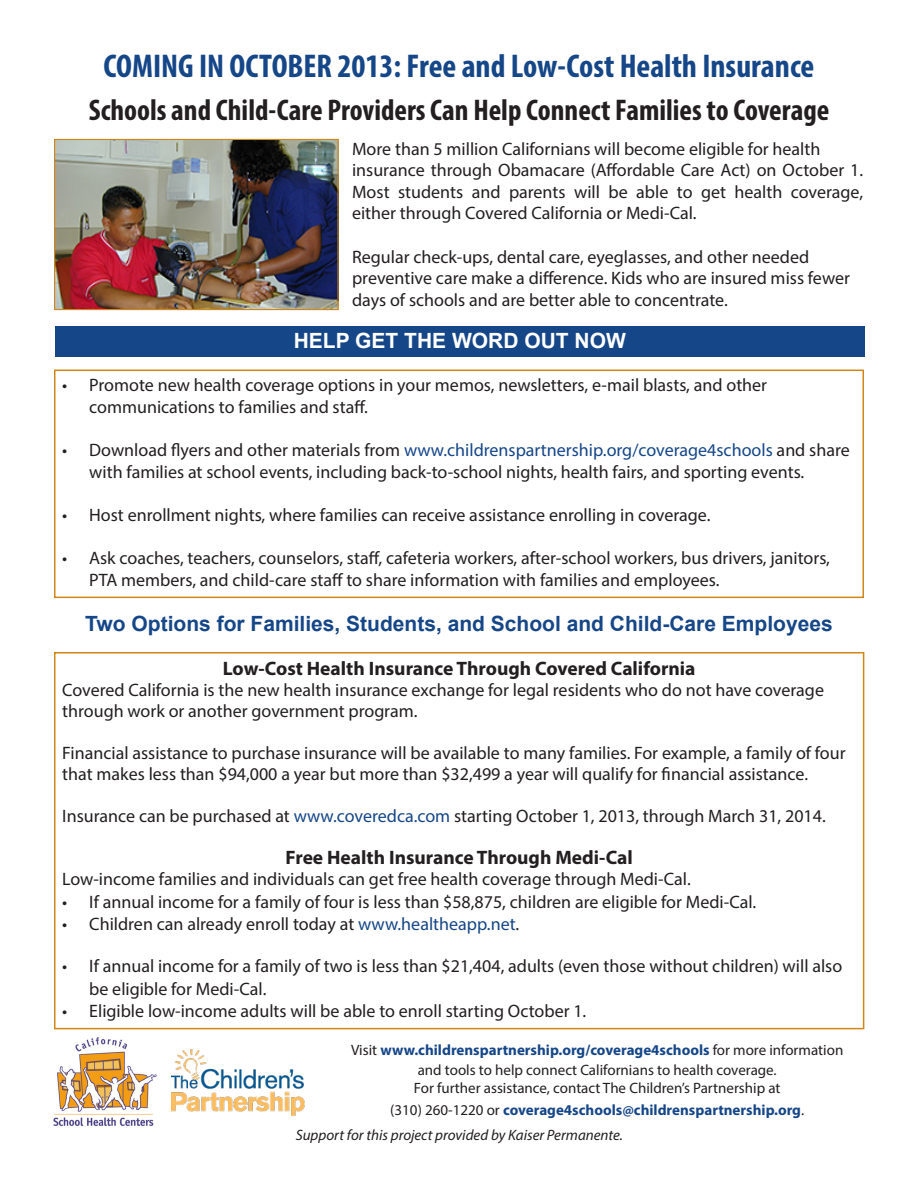
<style>
.page{position:relative;width:918px;height:1188px;background:#fff}
.page>*{position:absolute;margin:0;border:0;box-sizing:border-box;transform-origin:0 0}
.t1{font:700 condensed 33px "Myriad Pro";color:#154688}
.t2{font:700 condensed 30px "Myriad Pro";color:#231f20}
.t3{font:700 21px "Arial";color:#154688}
.t4{font:700 21px "Arial";color:#fff}
.t5{font:700 19.5px "Myriad Pro";color:#231f20}
.t6{font:18px/21.6px "Myriad Pro";color:#231f20}
.t7{font:700 15px "Myriad Pro";color:#154688}
.t8{font:15px "Myriad Pro";color:#231f20}
.t9{font:italic 15px "Myriad Pro";color:#231f20}
.s1{color:#154688}
.s2{font-weight:400;color:#231f20}
</style>
<div class="page">
<img style="left:56px;top:141px;width:281px;height:167px">
<div style="left:54px;top:139px;width:285px;height:171px;border:1px solid #d08716"></div>
<div style="left:54px;top:370px;width:810px;height:228px;border:2px solid #d08716"></div>
<div style="left:54px;top:652px;width:810px;height:377px;border:2px solid #d08716"></div>
<img style="left:172px;top:1050px;width:132px;height:66px">
<img style="left:53px;top:1037px;width:104px;height:89px">
<div style="left:55px;top:326px;width:810px;height:31px;background:#154688"></div>
<p class="t1" style="left:104px;top:45px;width:712px">COMING IN OCTOBER 2013: Free and Low-Cost Health Insurance</p>
<p class="t2" style="left:89px;top:91px;width:742px">Schools and Child-Care Providers Can Help Connect Families to Coverage</p>
<p class="t6" style="left:352px;top:137px;width:470px">More than 5 million Californians will become eligible for health</p>
<p class="t6" style="left:352px;top:159px;width:513px;text-align:justify">insurance through Obamacare (Affordable Care Act) on October 1.<br>Most students and parents will be able to get health coverage, either through Covered California or Medi-Cal.</p>
<p class="t6" style="left:352px;top:245px;width:459px">Regular check-ups, dental care, eyeglasses, and other needed</p>
<p class="t6" style="left:352px;top:267px;width:499px">preventive care make a difference. Kids who are insured miss fewer</p>
<p class="t6" style="left:352px;top:289px;width:377px">days of schools and are better able to concentrate.</p>
<p class="t4" style="left:294px;top:327px;width:334px">HELP GET THE WORD OUT NOW</p>
<p class="t6" style="left:89px;top:374px;width:679px;text-indent:-27px">• Promote new health coverage options in your memos, newsletters, e-mail blasts, and other communications to families and staff.</p>
<p class="t6" style="left:89px;top:439px;width:762px;text-indent:-27px">• Download flyers and other materials from <span class="s1">www.childrenspartnership.org/coverage4schools</span> and share with families at school events, including back-to-school nights, health fairs, and sporting events.</p>
<p class="t6" style="left:62px;top:504px;width:650px">• Host enrollment nights, where families can receive assistance enrolling in coverage.</p>
<p class="t6" style="left:89px;top:547px;width:742px;text-indent:-27px">• Ask coaches, teachers, counselors, staff, cafeteria workers, after-school workers, bus drivers, janitors,<br>PTA members, and child-care staff to share information with families and employees.</p>
<p class="t3" style="left:85px;top:610px;width:749px">Two Options for Families, Students, and School and Child-Care Employees</p>
<p class="t5" style="left:223px;top:656px;width:474px">Low-Cost Health Insurance Through Covered California</p>
<p class="t6" style="left:62px;top:679px;width:763px;line-height:21px">Covered California is the new health insurance exchange for legal residents who do not have coverage through work or another government program.</p>
<p class="t6" style="left:62px;top:742px;width:785px;line-height:21px">Financial assistance to purchase insurance will be available to many families. For example, a family of four that makes less than $94,000 a year but more than $32,499 a year will qualify for financial assistance.</p>
<p class="t6" style="left:62px;top:805px;width:765px">Insurance can be purchased at <span class="s1">www.coveredca.com</span> starting October 1, 2013, through March 31, 2014.</p>
<p class="t5" style="left:286px;top:845px;width:349px">Free Health Insurance Through Medi-Cal</p>
<p class="t6" style="left:62px;top:868px;width:630px">Low-income families and individuals can get free health coverage through Medi-Cal.</p>
<p class="t6" style="left:62px;top:891px;width:696px">• If annual income for a family of four is less than $58,875, children are eligible for Medi-Cal.</p>
<p class="t6" style="left:62px;top:913px;width:459px">• Children can already enroll today at <span class="s1">www.healtheapp.net</span>.</p>
<p class="t6" style="left:89px;top:955px;width:755px;line-height:22.5px;text-indent:-27px">• If annual income for a family of two is less than $21,404, adults (even those without children) will also be eligible for Medi-Cal.</p>
<p class="t6" style="left:62px;top:1000px;width:526px">• Eligible low-income adults will be able to enroll starting October 1.</p>
<p class="t7" style="left:351px;top:1040px;width:494px"><span class="s2">Visit</span> www.childrenspartnership.org/coverage4schools <span class="s2">for more information</span></p>
<p class="t8" style="left:418px;top:1061px;width:361px">and tools to help connect Californians to health coverage.</p>
<p class="t8" style="left:414px;top:1079px;width:368px">For further assistance, contact The Children’s Partnership at</p>
<p class="t7" style="left:390px;top:1100px;width:415px"><span class="s2">(310) 260-1220 or</span> coverage4schools@childrenspartnership.org<span class="s2">.</span></p>
<p class="t9" style="left:296px;top:1126px;width:329px">Support for this project provided by Kaiser Permanente.</p>
</div>
